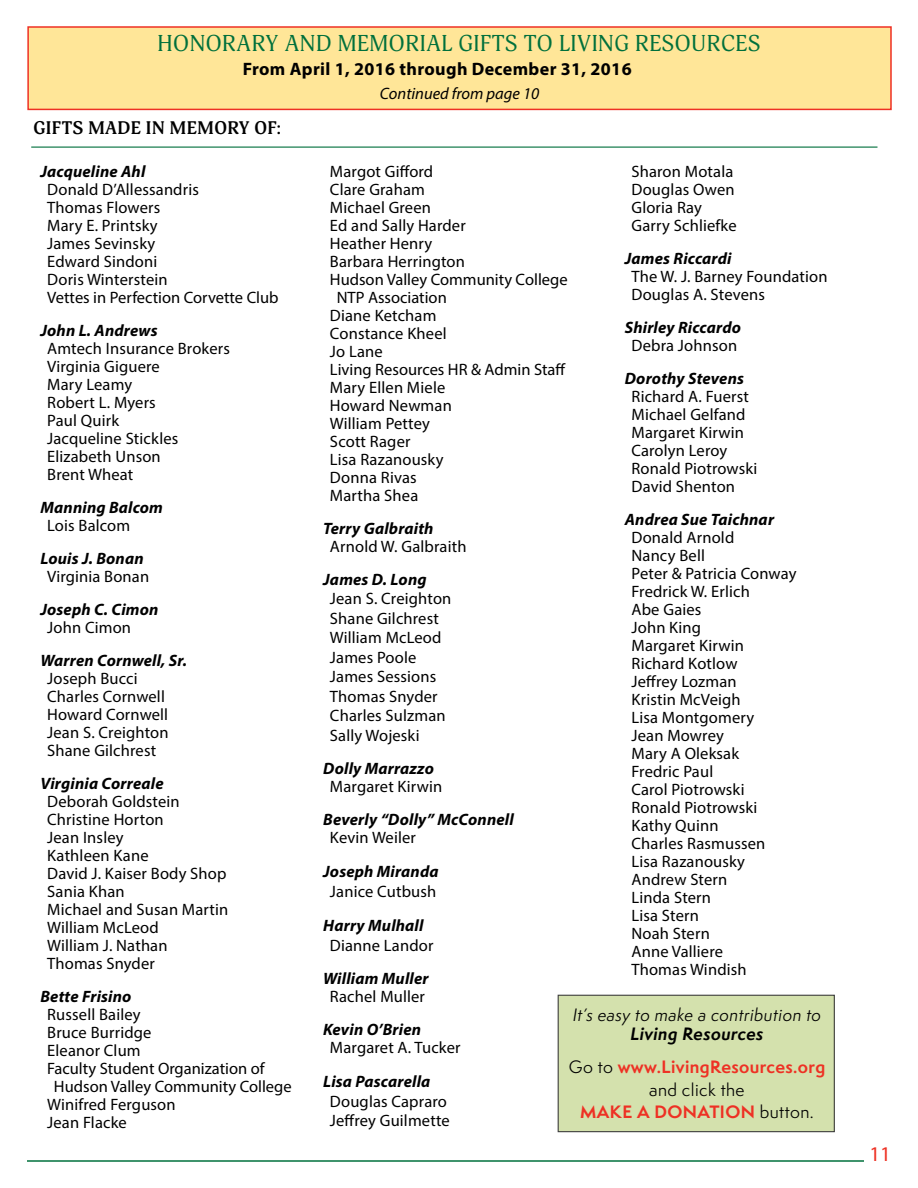
<style>
.page{position:relative;width:918px;height:1188px;background:#fff}
.page>*{position:absolute;margin:0;border:0;box-sizing:border-box;transform-origin:0 0}
.t1{font:22.5px "Adonis";letter-spacing:.025em;color:#00703c}
.t2{font:21px "Myriad Pro";color:#ee3124}
.t3{font:700 18px "Myriad Pro";letter-spacing:.02em;color:#000}
.t4{font:700 18px "Adonis";letter-spacing:.01em;color:#000}
.t5{font:16.5px/18px "Myriad Pro";letter-spacing:.01em;color:#000}
.t6{font:italic 700 16.5px "Myriad Pro";letter-spacing:.01em;color:#000}
.t7{font:700 16.5px/33px "Semplicita Pro";letter-spacing:.025em;color:#ee3124;text-align:center}
.t8{font:16.5px/22.5px "Semplicita Pro";letter-spacing:.025em;color:#000;text-align:center}
.t9{font:italic 16.5px "Semplicita Pro";letter-spacing:.025em;color:#000}
.t10{font:italic 16.5px "Myriad Pro";color:#000}
.s1{font-style:italic;color:#000}
.s2{font-weight:400;color:#000}
.s3{font-weight:700;color:#ee3124}
</style>
<div class="page">
<hr style="left:27px;top:1160px;width:837px;height:2px;background:#00703c">
<div style="left:27px;top:26px;width:865px;height:84px;background:#ffe698;border:2px solid #ee3124"></div>
<hr style="left:31px;top:147px;width:846px;height:1px;background:#00703c">
<div style="left:558px;top:995px;width:276px;height:137px;background:#d4e1ad"></div>
<h1 class="t1" style="left:158px;top:30px;width:604px">HONORARY AND MEMORIAL GIFTS TO LIVING RESOURCES</h1>
<p class="t3" style="left:243px;top:57px;width:390px">From April 1, 2016 through December 31, 2016</p>
<p class="t10" style="left:380px;top:83px;width:161px">Continued from page 10</p>
<p class="t4" style="left:33px;top:117px;width:250px">GIFTS MADE IN MEMORY OF:</p>
<p class="t6" style="left:40px;top:160px;width:106px">Jacqueline Ahl</p>
<p class="t5" style="left:47px;top:180px;width:233px">Donald D’Allessandris<br>Thomas Flowers<br>Mary E. Printsky<br>James Sevinsky<br>Edward Sindoni<br>Doris Winterstein<br>Vettes in Perfection Corvette Club</p>
<p class="t6" style="left:40px;top:319px;width:119px">John L. Andrews</p>
<p class="t5" style="left:47px;top:339px;width:184px">Amtech Insurance Brokers<br>Virginia Giguere<br>Mary Leamy<br>Robert L. Myers<br>Paul Quirk<br>Jacqueline Stickles<br>Elizabeth Unson<br>Brent Wheat</p>
<p class="t6" style="left:40px;top:496px;width:124px">Manning Balcom</p>
<p class="t5" style="left:47px;top:516px;width:85px">Lois Balcom</p>
<p class="t6" style="left:40px;top:547px;width:105px">Louis J. Bonan</p>
<p class="t5" style="left:47px;top:567px;width:104px">Virginia Bonan</p>
<p class="t6" style="left:40px;top:598px;width:120px">Joseph C. Cimon</p>
<p class="t5" style="left:47px;top:618px;width:85px">John Cimon</p>
<p class="t6" style="left:40px;top:649px;width:148px">Warren Cornwell, Sr.</p>
<p class="t5" style="left:47px;top:669px;width:123px">Joseph Bucci<br>Charles Cornwell<br>Howard Cornwell<br>Jean S. Creighton<br>Shane Gilchrest</p>
<p class="t6" style="left:40px;top:772px;width:125px">Virginia Correale</p>
<p class="t5" style="left:47px;top:792px;width:183px">Deborah Goldstein<br>Christine Horton<br>Jean Insley<br>Kathleen Kane<br>David J. Kaiser Body Shop<br>Sania Khan<br>Michael and Susan Martin<br>William McLeod<br>William J. Nathan<br>Thomas Snyder</p>
<p class="t6" style="left:40px;top:985px;width:93px">Bette Frisino</p>
<p class="t5" style="left:47px;top:1005px;width:95px">Russell Bailey</p>
<p class="t5" style="left:47px;top:1023px;width:106px">Bruce Burridge</p>
<p class="t5" style="left:47px;top:1041px;width:95px">Eleanor Clum</p>
<p class="t5" style="left:47px;top:1059px;width:219px">Faculty Student Organization of</p>
<p class="t5" style="left:54px;top:1077px;width:239px">Hudson Valley Community College</p>
<p class="t5" style="left:47px;top:1095px;width:130px">Winifred Ferguson</p>
<p class="t5" style="left:47px;top:1113px;width:81px">Jean Flacke</p>
<p class="t5" style="left:330px;top:162px;width:105px">Margot Gifford</p>
<p class="t5" style="left:330px;top:180px;width:97px">Clare Graham</p>
<p class="t5" style="left:330px;top:198px;width:103px">Michael Green</p>
<p class="t5" style="left:330px;top:216px;width:137px">Ed and Sally Harder</p>
<p class="t5" style="left:330px;top:234px;width:104px">Heather Henry</p>
<p class="t5" style="left:330px;top:252px;width:137px">Barbara Herrington</p>
<p class="t5" style="left:330px;top:270px;width:239px">Hudson Valley Community College</p>
<p class="t5" style="left:337px;top:288px;width:112px">NTP Association</p>
<p class="t5" style="left:330px;top:306px;width:108px">Diane Ketcham</p>
<p class="t5" style="left:330px;top:324px;width:118px">Constance Kheel</p>
<p class="t5" style="left:330px;top:342px;width:54px">Jo Lane</p>
<p class="t5" style="left:330px;top:360px;width:237px">Living Resources HR &amp; Admin Staff</p>
<p class="t5" style="left:330px;top:378px;width:117px">Mary Ellen Miele</p>
<p class="t5" style="left:330px;top:396px;width:123px">Howard Newman</p>
<p class="t5" style="left:330px;top:414px;width:102px">William Pettey</p>
<p class="t5" style="left:330px;top:432px;width:82px">Scott Rager</p>
<p class="t5" style="left:330px;top:450px;width:115px">Lisa Razanousky</p>
<p class="t5" style="left:330px;top:468px;width:88px">Donna Rivas</p>
<p class="t5" style="left:330px;top:486px;width:90px">Martha Shea</p>
<p class="t6" style="left:323px;top:517px;width:112px">Terry Galbraith</p>
<p class="t5" style="left:330px;top:537px;width:138px">Arnold W. Galbraith</p>
<p class="t6" style="left:323px;top:568px;width:105px">James D. Long</p>
<p class="t5" style="left:330px;top:589px;width:123px;line-height:19.5px">Jean S. Creighton<br>Shane Gilchrest<br>William McLeod<br>James Poole<br>James Sessions<br>Thomas Snyder<br>Charles Sulzman<br>Sally Wojeski</p>
<p class="t6" style="left:323px;top:757px;width:112px">Dolly Marrazzo</p>
<p class="t5" style="left:330px;top:777px;width:114px">Margaret Kirwin</p>
<p class="t6" style="left:323px;top:808px;width:192px">Beverly “Dolly” McConnell</p>
<p class="t5" style="left:330px;top:828px;width:87px">Kevin Weiler</p>
<p class="t6" style="left:323px;top:861px;width:117px">Joseph Miranda</p>
<p class="t5" style="left:330px;top:882px;width:108px">Janice Cutbush</p>
<p class="t6" style="left:323px;top:915px;width:102px">Harry Mulhall</p>
<p class="t5" style="left:330px;top:936px;width:105px">Dianne Landor</p>
<p class="t6" style="left:323px;top:967px;width:107px">William Muller</p>
<p class="t5" style="left:330px;top:987px;width:97px">Rachel Muller</p>
<p class="t6" style="left:323px;top:1018px;width:99px">Kevin O’Brien</p>
<p class="t5" style="left:330px;top:1038px;width:132px">Margaret A. Tucker</p>
<p class="t6" style="left:323px;top:1071px;width:109px">Lisa Pascarella</p>
<p class="t5" style="left:330px;top:1091px;width:121px;line-height:19.5px">Douglas Capraro<br>Jeffrey Guilmette</p>
<p class="t5" style="left:632px;top:162px;width:107px">Sharon Motala<br>Douglas Owen<br>Gloria Ray<br>Garry Schliefke</p>
<p class="t6" style="left:625px;top:247px;width:108px">James Riccardi</p>
<p class="t5" style="left:632px;top:267px;width:198px">The W. J. Barney Foundation<br>Douglas A. Stevens</p>
<p class="t6" style="left:625px;top:316px;width:118px">Shirley Riccardo</p>
<p class="t5" style="left:632px;top:336px;width:107px">Debra Johnson</p>
<p class="t6" style="left:625px;top:367px;width:121px">Dorothy Stevens</p>
<p class="t5" style="left:632px;top:387px;width:127px">Richard A. Fuerst<br>Michael Gelfand<br>Margaret Kirwin<br>Carolyn Leroy<br>Ronald Piotrowski<br>David Shenton</p>
<p class="t6" style="left:625px;top:508px;width:151px">Andrea Sue Taichnar</p>
<p class="t5" style="left:632px;top:528px;width:167px">Donald Arnold<br>Nancy Bell<br>Peter &amp; Patricia Conway<br>Fredrick W. Erlich<br>Abe Gaies<br>John King<br>Margaret Kirwin<br>Richard Kotlow<br>Jeffrey Lozman<br>Kristin McVeigh<br>Lisa Montgomery<br>Jean Mowrey<br>Mary A Oleksak<br>Fredric Paul<br>Carol Piotrowski<br>Ronald Piotrowski<br>Kathy Quinn<br>Charles Rasmussen<br>Lisa Razanousky<br>Andrew Stern<br>Linda Stern<br>Lisa Stern<br>Noah Stern<br>Anne Valliere<br>Thomas Windish</p>
<p class="t9" style="left:573px;top:1003px;width:250px">It’s easy to make a contribution to</p>
<p class="t7" style="left:569px;top:1017px;width:258px"><span class="s1">Living Resources<br></span><span class="s2">Go to</span> www.LivingResources.org</p>
<p class="t8" style="left:580px;top:1078px;width:235px">and click the<br><span class="s3">MAKE A DONATION</span> button.</p>
<p class="t2" style="left:869px;top:1141px;width:23px">11</p>
</div>
